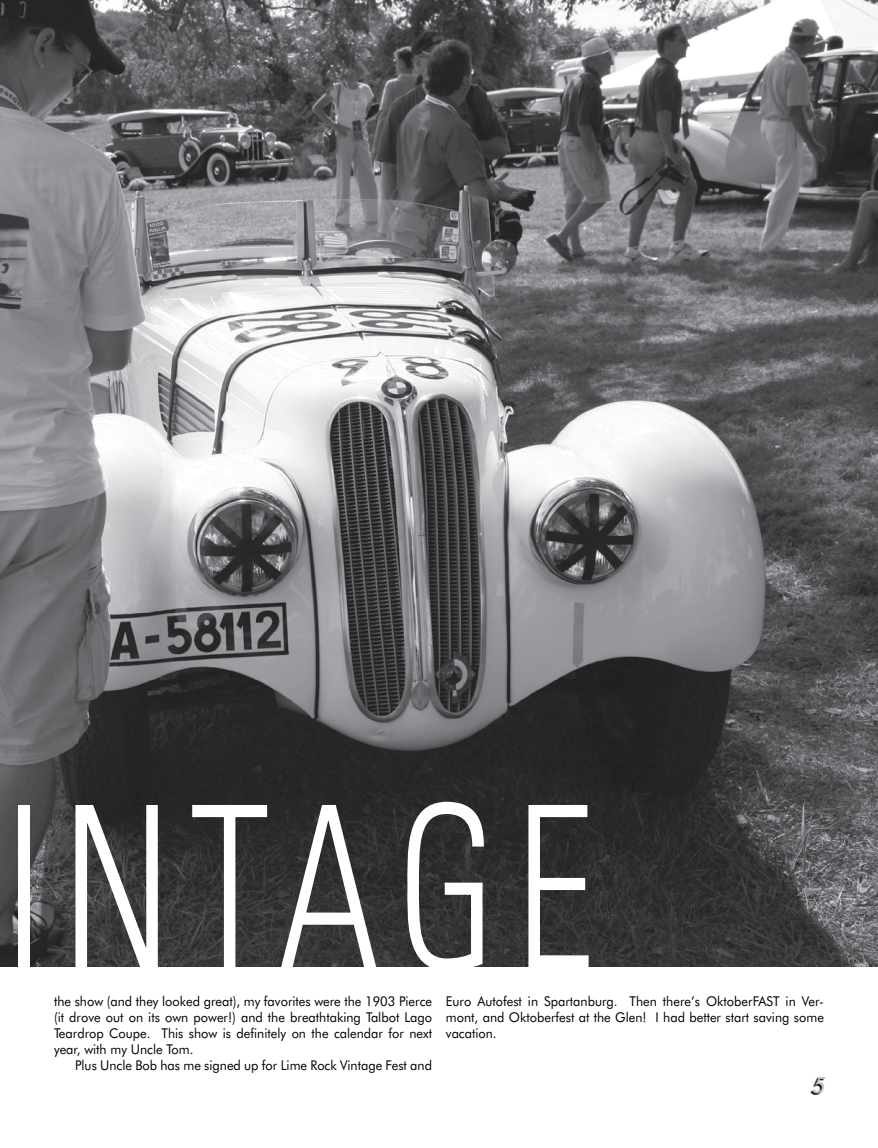
<style>
.page{position:relative;width:878px;height:1148px;background:#fff}
.page>*{position:absolute;margin:0;border:0;box-sizing:border-box;transform-origin:0 0}
.t1{font:300 condensed 225px "Univers";letter-spacing:.1em;color:#fff;scale:.8 1}
.t2{font:italic 21px "Futura";color:#bcbdc0}
.t3{font:13.5px/16.2px "Futura BT";color:#000;text-align:justify;scale:.95 1}
</style>
<div class="page">
<svg style="left:810px;top:1077px;width:14px;height:19px"></svg>
<img style="left:0;top:0;width:878px;height:966px">
<h1 class="t1" style="left:4px;top:753px;width:740px">INTAGE</h1>
<p class="t3" style="left:54px;top:992px;width:399px">the show (and they looked great), my favorites were the 1903 Pierce (it drove out on its own power!) and the breathtaking Talbot Lago Teardrop Coupe. This show is definitely on the calendar for next year, with my Uncle Tom.</p>
<p class="t3" style="left:75px;top:1057px;width:377px">Plus Uncle Bob has me signed up for Lime Rock Vintage Fest and</p>
<p class="t3" style="left:446px;top:992px;width:399px">Euro Autofest in Spartanburg. Then there’s OktoberFAST in Ver&shy;mont, and Oktoberfest at the Glen! I had better start saving some vacation.</p>
<h2 class="t2" style="left:811px;top:1071px;width:14px">5</h2>
</div>
